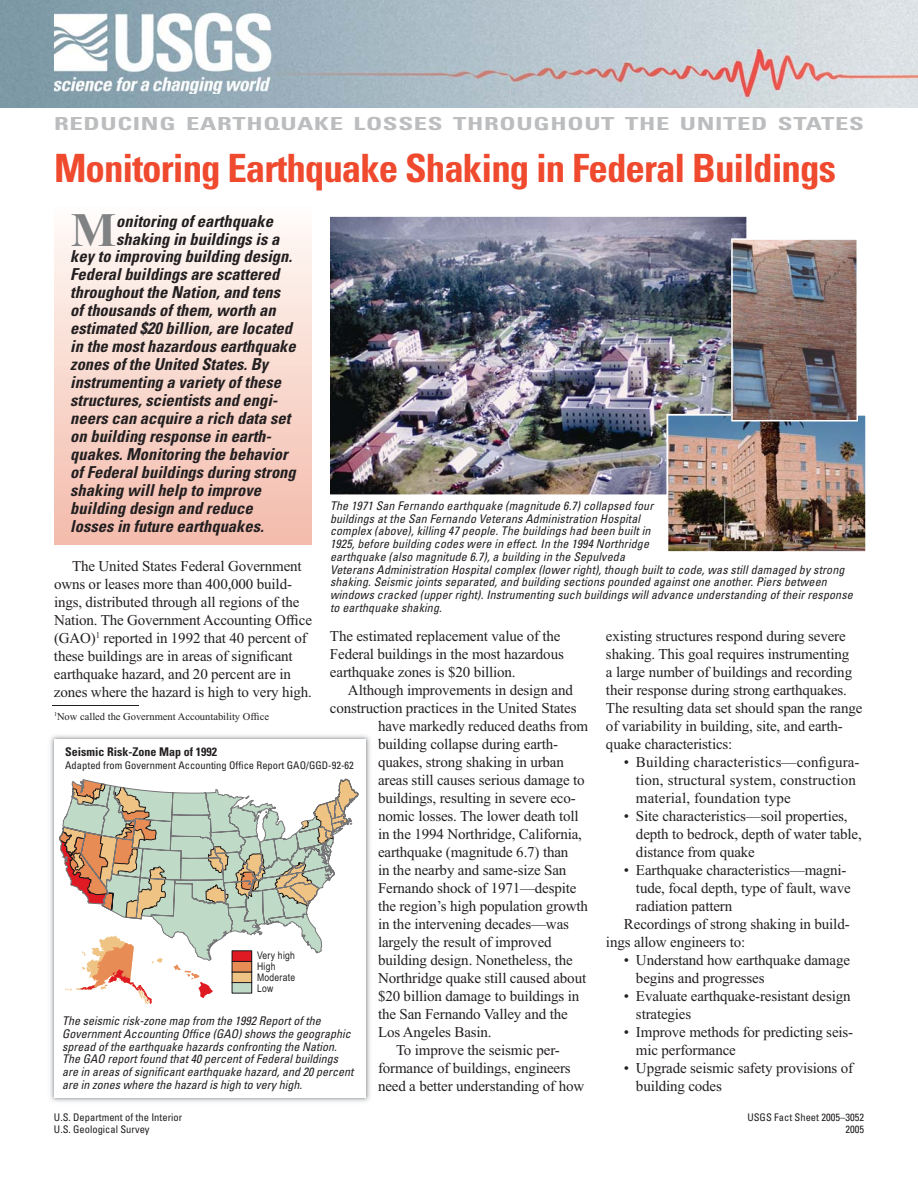
<style>
.page{position:relative;width:918px;height:1188px;background:#fff}
.page>*{position:absolute;margin:0;border:0;box-sizing:border-box;transform-origin:0 0}
.t1{font:700 48px "Times New Roman";color:#808284}
.t2{font:700 condensed 39px "Univers";letter-spacing:-.025em;color:#ef492e}
.t3{font:700 condensed 18px "Univers";letter-spacing:.025em;color:#bbbdbf;scale:1.48 1}
.t4{font:italic 700 condensed 16.5px/18px "Univers";color:#231f20}
.t5{font:15px/18px "Times New Roman";letter-spacing:-.01em;color:#231f20}
.t6{font:15px/18px "Times New Roman";letter-spacing:.01em;color:#231f20}
.t7{font:italic condensed 12px/12.8px "Univers";letter-spacing:.01em;color:#231f20}
.t8{font:700 condensed 12px "Univers";color:#231f20}
.t9{font:condensed 10.5px/12px "Univers";color:#231f20}
.t10{font:10.5px "Times New Roman";color:#231f20}
.t11{font:10.5px/10.9px "Arial Narrow";letter-spacing:.025em;color:#231f20}
</style>
<div class="page">
<hr style="left:52px;top:705px;width:88px;height:1px;background:#231f20">
<img style="left:50px;top:735px;width:320px;height:367px">
<div style="left:54px;top:739px;width:312px;height:359px;background:#fff"></div>
<img style="left:330px;top:217px;width:416px;height:277px">
<img style="left:667px;top:238px;width:199px;height:314px">
<img style="left:0;top:0;width:918px;height:108px">
<img style="left:54px;top:0;width:217px;height:94px">
<svg style="left:59px;top:778px;width:300px;height:227px"></svg>
<p class="t3" style="left:54px;top:117px;width:549px">REDUCING EARTHQUAKE LOSSES THROUGHOUT THE UNITED STATES</p>
<h2 class="t2" style="left:54px;top:154px;width:784px">Monitoring Earthquake Shaking in Federal Buildings</h2>
<h1 class="t1" style="left:71px;top:214px;width:47px">M</h1>
<p class="t4" style="left:116px;top:213px;width:165px">onitoring of earthquake shaking in buildings is a</p>
<p class="t4" style="left:70px;top:249px;width:227px">key to improving building design.<br>Federal buildings are scattered throughout the Nation, and tens of thousands of them, worth an estimated $20 billion, are located in the most hazardous earthquake zones of the United States. By instrumenting a variety of these structures, scientists and engi&shy;neers can acquire a rich data set on building response in earth&shy;quakes. Monitoring the behavior of Federal buildings during strong shaking will help to improve building design and reduce losses in future earthquakes.</p>
<p class="t7" style="left:330px;top:500px;width:325px">The 1971 San Fernando earthquake (magnitude 6.7) collapsed four buildings at the San Fernando Veterans Administration Hospital complex (above), killing 47 people. The buildings had been built in 1925, before building codes were in effect. In the 1994 Northridge earthquake (also magnitude 6.7), a building in the Sepulveda</p>
<p class="t5" style="left:54px;top:559px;width:260px;text-indent:18px">The United States Federal Government owns or leases more than 400,000 build&shy;ings, distributed through all regions of the Nation. The Government Accounting Office (GAO)<sup>1</sup> reported in 1992 that 40 percent of these buildings are in areas of significant earthquake hazard, and 20 percent are in zones where the hazard is high to very high.</p>
<p class="t7" style="left:330px;top:564px;width:524px">Veterans Administration Hospital complex (lower right), though built to code, was still damaged by strong shaking. Seismic joints separated, and building sections pounded against one another. Piers between windows cracked (upper right). Instrumenting such buildings will advance understanding of their response to earthquake shaking.</p>
<p class="t5" style="left:330px;top:628px;width:235px">The estimated replacement value of the<br>Federal buildings in the most hazardous earthquake zones is $20 billion.</p>
<p class="t5" style="left:330px;top:682px;width:248px;text-align:right">Although improvements in design and construction practices in the United States</p>
<p class="t5" style="left:606px;top:628px;width:258px">existing structures respond during severe shaking. This goal requires instrumenting<br>a large number of buildings and recording their response during strong earthquakes.<br>The resulting data set should span the range of variability in building, site, and earth&shy;quake characteristics:</p>
<p class="t6" style="left:636px;top:754px;width:225px;text-indent:-12px">• Building characteristics—configura&shy;tion, structural system, construction material, foundation type</p>
<p class="t5" style="left:636px;top:808px;width:227px;text-indent:-12px">• Site characteristics—soil properties, depth to bedrock, depth of water table, distance from quake</p>
<p class="t5" style="left:624px;top:862px;width:224px">• Earthquake characteristics—magni-</p>
<p class="t5" style="left:636px;top:880px;width:216px">tude, focal depth, type of fault, wave</p>
<p class="t5" style="left:636px;top:898px;width:98px">radiation pattern</p>
<p class="t5" style="left:624px;top:916px;width:227px">Recordings of strong shaking in build-</p>
<p class="t5" style="left:606px;top:934px;width:141px">ings allow engineers to:</p>
<p class="t5" style="left:636px;top:952px;width:216px;text-indent:-12px">• Understand how earthquake damage begins and progresses</p>
<p class="t5" style="left:636px;top:988px;width:216px;text-indent:-12px">• Evaluate earthquake-resistant design strategies</p>
<p class="t5" style="left:636px;top:1024px;width:219px;text-indent:-12px">• Improve methods for predicting seis&shy;mic performance</p>
<p class="t5" style="left:636px;top:1060px;width:219px;text-indent:-12px">• Upgrade seismic safety provisions of building codes</p>
<p class="t10" style="left:54px;top:712px;width:217px"><sup>1</sup>Now called the Government Accountability Office</p>
<p class="t5" style="left:378px;top:719px;width:212px">have markedly reduced deaths from</p>
<p class="t5" style="left:378px;top:737px;width:182px">building collapse during earth-</p>
<p class="t5" style="left:378px;top:755px;width:187px">quakes, strong shaking in urban</p>
<p class="t5" style="left:378px;top:773px;width:208px">areas still causes serious damage to</p>
<p class="t5" style="left:378px;top:791px;width:199px">buildings, resulting in severe eco-</p>
<p class="t5" style="left:378px;top:809px;width:202px">nomic losses. The lower death toll</p>
<p class="t5" style="left:378px;top:827px;width:206px">in the 1994 Northridge, California,</p>
<p class="t5" style="left:378px;top:845px;width:192px">earthquake (magnitude 6.7) than</p>
<p class="t5" style="left:378px;top:863px;width:190px">in the nearby and same-size San</p>
<p class="t5" style="left:378px;top:881px;width:200px">Fernando shock of 1971—despite</p>
<p class="t5" style="left:378px;top:899px;width:211px">the region’s high population growth</p>
<p class="t5" style="left:378px;top:917px;width:193px">in the intervening decades—was</p>
<p class="t5" style="left:378px;top:935px;width:175px">largely the result of improved</p>
<p class="t5" style="left:378px;top:953px;width:196px">building design. Nonetheless, the</p>
<p class="t5" style="left:378px;top:971px;width:210px">Northridge quake still caused about</p>
<p class="t5" style="left:378px;top:989px;width:203px">$20 billion damage to buildings in</p>
<p class="t5" style="left:378px;top:1007px;width:191px">the San Fernando Valley and the</p>
<p class="t5" style="left:378px;top:1025px;width:115px">Los Angeles Basin.</p>
<p class="t5" style="left:396px;top:1043px;width:165px">To improve the seismic per-</p>
<p class="t5" style="left:378px;top:1061px;width:194px">formance of buildings, engineers</p>
<p class="t5" style="left:378px;top:1079px;width:208px">need a better understanding of how</p>
<p class="t8" style="left:65px;top:747px;width:153px">Seismic Risk-Zone Map of 1992</p>
<p class="t9" style="left:65px;top:760px;width:290px">Adapted from Government Accounting Office Report GAO/GGD-92-62</p>
<p class="t11" style="left:257px;top:951px;width:40px">Very high<br>High<br>Moderate<br>Low</p>
<p class="t7" style="left:62px;top:1016px;width:293px">The seismic risk-zone map from the 1992 Report of the Government Accounting Office (GAO) shows the geographic spread of the earthquake hazards confronting the Nation.<br>The GAO report found that 40 percent of Federal buildings are in areas of significant earthquake hazard, and 20 percent are in zones where the hazard is high to very high.</p>
<p class="t9" style="left:54px;top:1112px;width:130px">U.S. Department of the Interior<br>U.S. Geological Survey</p>
<p class="t9" style="left:747px;top:1113px;width:118px;text-align:right">USGS Fact Sheet 2005–3052<br>2005</p>
</div>
